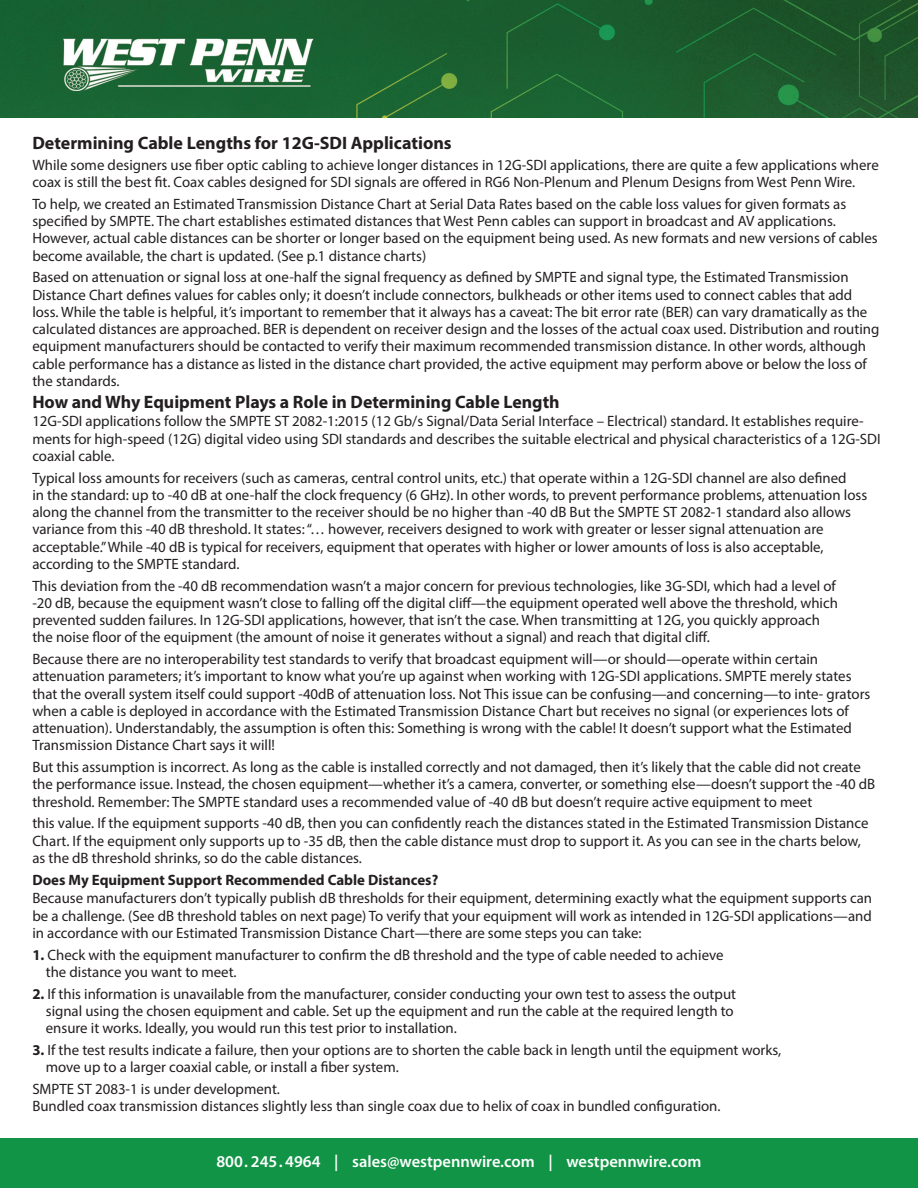
<style>
.page{position:relative;width:918px;height:1188px;background:#fff}
.page>*{position:absolute;margin:0;border:0;box-sizing:border-box;transform-origin:0 0}
.t1{font:700 18px "Myriad Pro";color:#231f20}
.t2{font:600 16.5px "Myriad Pro";color:#fff}
.t3{font:15px/17.2px "Myriad Pro";color:#231f20}
.t4{font:700 15px "Myriad Pro";color:#231f20}
.s1{font-weight:700}
</style>
<div class="page">
<img style="left:0;top:0;width:918px;height:117px">
<div style="left:0;top:1138px;width:918px;height:50px;background:#119446"></div>
<p class="t1" style="left:32px;top:131px;width:421px">Determining Cable Lengths for 12G-SDI Applications</p>
<p class="t3" style="left:32px;top:156px;width:848px">While some designers use fiber optic cabling to achieve longer distances in 12G-SDI applications, there are quite a few applications where coax is still the best fit. Coax cables designed for SDI signals are offered in RG6 Non-Plenum and Plenum Designs from West Penn Wire.</p>
<p class="t3" style="left:32px;top:195px;width:847px">To help, we created an Estimated Transmission Distance Chart at Serial Data Rates based on the cable loss values for given formats as specified by SMPTE. The chart establishes estimated distances that West Penn cables can support in broadcast and AV applications.<br>However, actual cable distances can be shorter or longer based on the equipment being used. As new formats and new versions of cables become available, the chart is updated. (See p.1 distance charts)</p>
<p class="t3" style="left:32px;top:268px;width:849px">Based on attenuation or signal loss at one-half the signal frequency as defined by SMPTE and signal type, the Estimated Transmission Distance Chart defines values for cables only; it doesn’t include connectors, bulkheads or other items used to connect cables that add loss. While the table is helpful, it’s important to remember that it always has a caveat: The bit error rate (BER) can vary dramatically as the calculated distances are approached. BER is dependent on receiver design and the losses of the actual coax used. Distribution and routing equipment manufacturers should be contacted to verify their maximum recommended transmission distance. In other words, although cable performance has a distance as listed in the distance chart provided, the active equipment may perform above or below the loss of the standards.</p>
<p class="t1" style="left:32px;top:390px;width:529px">How and Why Equipment Plays a Role in Determining Cable Length</p>
<p class="t3" style="left:32px;top:412px;width:850px">12G-SDI applications follow the SMPTE ST 2082-1:2015 (12 Gb/s Signal/Data Serial Interface – Electrical) standard. It establishes require&shy;ments for high-speed (12G) digital video using SDI standards and describes the suitable electrical and physical characteristics of a 12G-SDI coaxial cable.</p>
<p class="t3" style="left:32px;top:469px;width:836px">Typical loss amounts for receivers (such as cameras, central control units, etc.) that operate within a 12G-SDI channel are also defined<br>in the standard: up to -40 dB at one-half the clock frequency (6 GHz). In other words, to prevent performance problems, attenuation loss along the channel from the transmitter to the receiver should be no higher than -40 dB But the SMPTE ST 2082-1 standard also allows variance from this -40 dB threshold. It states: “… however, receivers designed to work with greater or lesser signal attenuation are acceptable.” While -40 dB is typical for receivers, equipment that operates with higher or lower amounts of loss is also acceptable, according to the SMPTE standard.</p>
<p class="t3" style="left:32px;top:577px;width:807px">This deviation from the -40 dB recommendation wasn’t a major concern for previous technologies, like 3G-SDI, which had a level of -20 dB, because the equipment wasn’t close to falling off the digital cliff—the equipment operated well above the threshold, which prevented sudden failures. In 12G-SDI applications, however, that isn’t the case. When transmitting at 12G, you quickly approach the noise floor of the equipment (the amount of noise it generates without a signal) and reach that digital cliff.</p>
<p class="t3" style="left:32px;top:650px;width:840px">Because there are no interoperability test standards to verify that broadcast equipment will—or should—operate within certain attenuation parameters; it’s important to know what you’re up against when working with 12G-SDI applications. SMPTE merely states that the overall system itself could support -40dB of attenuation loss. Not This issue can be confusing—and concerning—to inte- grators when a cable is deployed in accordance with the Estimated Transmission Distance Chart but receives no signal (or experiences lots of attenuation). Understandably, the assumption is often this: Something is wrong with the cable! It doesn’t support what the Estimated Transmission Distance Chart says it will!</p>
<p class="t3" style="left:32px;top:758px;width:844px">But this assumption is incorrect. As long as the cable is installed correctly and not damaged, then it’s likely that the cable did not create the performance issue. Instead, the chosen equipment—whether it’s a camera, converter, or something else—doesn’t support the -40 dB threshold. Remember: The SMPTE standard uses a recommended value of -40 dB but doesn’t require active equipment to meet</p>
<p class="t3" style="left:32px;top:814px;width:838px">this value. If the equipment supports -40 dB, then you can confidently reach the distances stated in the Estimated Transmission Distance<br>Chart. If the equipment only supports up to -35 dB, then the cable distance must drop to support it. As you can see in the charts below, as the dB threshold shrinks, so do the cable distances.</p>
<p class="t4" style="left:32px;top:870px;width:408px">Does My Equipment Support Recommended Cable Distances?</p>
<p class="t3" style="left:32px;top:889px;width:841px;text-align:justify">Because manufacturers don’t typically publish dB thresholds for their equipment, determining exactly what the equipment supports can be a challenge. (See dB threshold tables on next page) To verify that your equipment will work as intended in 12G-SDI applications—and in accordance with our Estimated Transmission Distance Chart—there are some steps you can take:</p>
<p class="t3" style="left:46px;top:946px;width:679px;text-indent:-14px"><span class="s1">1.</span> Check with the equipment manufacturer to confirm the dB threshold and the type of cable needed to achieve the distance you want to meet.</p>
<p class="t3" style="left:46px;top:985px;width:692px;text-indent:-14px"><span class="s1">2.</span> If this information is unavailable from the manufacturer, consider conducting your own test to assess the output signal using the chosen equipment and cable. Set up the equipment and run the cable at the required length to ensure it works. Ideally, you would run this test prior to installation.</p>
<p class="t3" style="left:46px;top:1041px;width:737px;text-indent:-14px"><span class="s1">3.</span> If the test results indicate a failure, then your options are to shorten the cable back in length until the equipment works, move up to a larger coaxial cable, or install a fiber system.</p>
<p class="t3" style="left:32px;top:1080px;width:690px">SMPTE ST 2083-1 is under development.<br>Bundled coax transmission distances slightly less than single coax due to helix of coax in bundled configuration.</p>
<p class="t2" style="left:216px;top:1151px;width:487px">800. 245. 4964 | sales@westpennwire.com | westpennwire.com</p>
</div>
